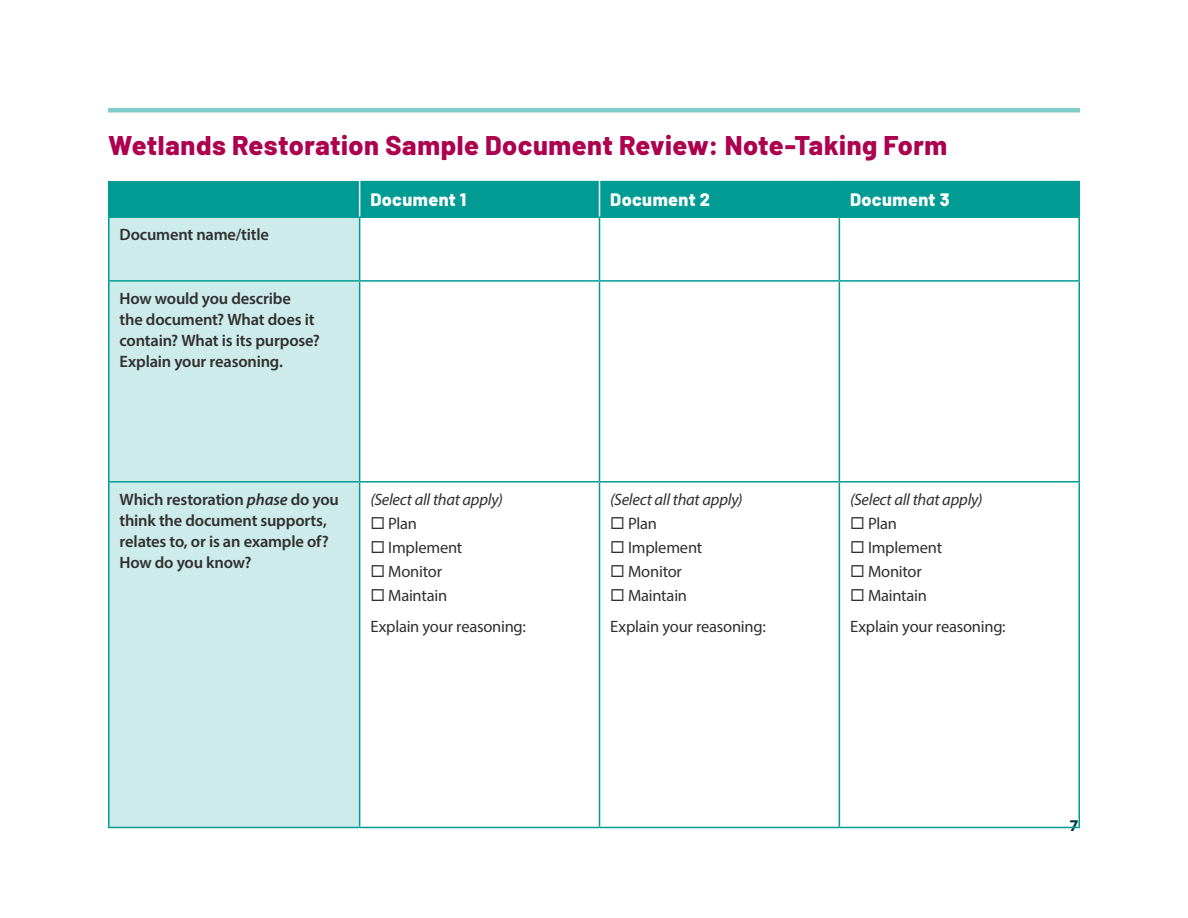
<style>
.page{position:relative;width:1188px;height:918px;background:#fff}
.page>*{position:absolute;margin:0;border:0;box-sizing:border-box;transform-origin:0 0}
.Activity_Header{font:800 27px "Barlow";letter-spacing:.02em;color:#ad004f}
.Section_Header{font:800 18px "Barlow";letter-spacing:.02em;color:#fff}
.Body{font:600 16.5px/21px "Myriad Pro";letter-spacing:-.01em;color:#312f30}
.Body-2{font:16.5px "Myriad Pro";letter-spacing:-.015em;color:#312f30}
.Body-3{font:italic 16.5px "Myriad Pro";letter-spacing:-.015em;color:#312f30}
.t1{font:700 16.5px "Myriad Pro";color:#003844}
.s1{font-style:italic}
</style>
<div class="page">
<hr style="left:108px;top:108px;width:972px;height:4px;background:#80cec9">
<div style="left:109px;top:181px;width:251px;height:36px;background:#009c94"></div>
<div style="left:360px;top:181px;width:718px;height:35px;background:#009c94"></div>
<div style="left:110px;top:218px;width:249px;height:609px;background:#ccebea"></div>
<hr style="left:108px;top:181px;width:2px;height:35px;background:#009c94">
<hr style="left:839px;top:181px;width:1px;height:35px;background:#009c94">
<hr style="left:1078px;top:181px;width:2px;height:35px;background:#009c94">
<hr style="left:108px;top:216px;width:252px;height:2px;background:#009c94">
<hr style="left:108px;top:218px;width:2px;height:62px;background:#009c94">
<hr style="left:360px;top:216px;width:240px;height:2px;background:#009c94">
<hr style="left:359px;top:218px;width:1px;height:62px;background:#009c94">
<hr style="left:600px;top:216px;width:239px;height:2px;background:#009c94">
<hr style="left:599px;top:218px;width:1px;height:62px;background:#009c94">
<hr style="left:839px;top:216px;width:241px;height:2px;background:#009c94">
<hr style="left:839px;top:218px;width:1px;height:62px;background:#009c94">
<hr style="left:1078px;top:218px;width:2px;height:62px;background:#009c94">
<hr style="left:108px;top:280px;width:252px;height:2px;background:#009c94">
<hr style="left:108px;top:282px;width:2px;height:199px;background:#009c94">
<hr style="left:360px;top:280px;width:240px;height:2px;background:#009c94">
<hr style="left:359px;top:282px;width:1px;height:199px;background:#009c94">
<hr style="left:600px;top:280px;width:239px;height:2px;background:#009c94">
<hr style="left:599px;top:282px;width:1px;height:199px;background:#009c94">
<hr style="left:839px;top:280px;width:241px;height:2px;background:#009c94">
<hr style="left:839px;top:282px;width:1px;height:199px;background:#009c94">
<hr style="left:1078px;top:282px;width:2px;height:199px;background:#009c94">
<hr style="left:108px;top:481px;width:252px;height:2px;background:#009c94">
<hr style="left:108px;top:483px;width:2px;height:344px;background:#009c94">
<hr style="left:360px;top:481px;width:240px;height:2px;background:#009c94">
<hr style="left:359px;top:483px;width:1px;height:344px;background:#009c94">
<hr style="left:600px;top:481px;width:239px;height:2px;background:#009c94">
<hr style="left:599px;top:483px;width:1px;height:344px;background:#009c94">
<hr style="left:839px;top:481px;width:241px;height:2px;background:#009c94">
<hr style="left:839px;top:483px;width:1px;height:344px;background:#009c94">
<hr style="left:1078px;top:483px;width:2px;height:344px;background:#009c94">
<hr style="left:108px;top:827px;width:252px;height:1px;background:#009c94">
<hr style="left:360px;top:827px;width:240px;height:1px;background:#009c94">
<hr style="left:600px;top:827px;width:239px;height:1px;background:#009c94">
<hr style="left:839px;top:827px;width:241px;height:1px;background:#009c94">
<hr style="left:359px;top:181px;width:1px;height:35px;background:#fff">
<hr style="left:599px;top:181px;width:1px;height:35px;background:#fff">
<p class="Activity_Header" style="left:108px;top:125px;width:841px">Wetlands Restoration Sample Document Review: Note-Taking Form</p>
<p class="Section_Header" style="left:370px;top:186px;width:97px">Document 1</p>
<p class="Section_Header" style="left:610px;top:186px;width:101px">Document 2</p>
<p class="Section_Header" style="left:850px;top:186px;width:101px">Document 3</p>
<p class="Body" style="left:120px;top:224px;width:151px">Document name/title</p>
<p class="Body" style="left:120px;top:288px;width:202px">How would you describe<br>the document? What does it contain? What is its purpose?<br>Explain your reasoning.</p>
<p class="Body" style="left:120px;top:489px;width:221px">Which restoration <span class="s1">phase</span> do you think the document supports, relates to, or is an example of?<br>How do you know?</p>
<p class="Body-3" style="left:370px;top:489px;width:134px">(Select all that apply)</p>
<p class="Body-2" style="left:370px;top:513px;width:48px">◻ Plan</p>
<p class="Body-2" style="left:370px;top:537px;width:93px">◻ Implement</p>
<p class="Body-2" style="left:370px;top:561px;width:73px">◻ Monitor</p>
<p class="Body-2" style="left:370px;top:585px;width:78px">◻ Maintain</p>
<p class="Body-2" style="left:370px;top:616px;width:157px">Explain your reasoning:</p>
<p class="Body-3" style="left:610px;top:489px;width:134px">(Select all that apply)</p>
<p class="Body-2" style="left:610px;top:513px;width:48px">◻ Plan</p>
<p class="Body-2" style="left:610px;top:537px;width:93px">◻ Implement</p>
<p class="Body-2" style="left:610px;top:561px;width:73px">◻ Monitor</p>
<p class="Body-2" style="left:610px;top:585px;width:78px">◻ Maintain</p>
<p class="Body-2" style="left:610px;top:616px;width:157px">Explain your reasoning:</p>
<p class="Body-3" style="left:850px;top:489px;width:134px">(Select all that apply)</p>
<p class="Body-2" style="left:850px;top:513px;width:48px">◻ Plan</p>
<p class="Body-2" style="left:850px;top:537px;width:93px">◻ Implement</p>
<p class="Body-2" style="left:850px;top:561px;width:73px">◻ Monitor</p>
<p class="Body-2" style="left:850px;top:585px;width:78px">◻ Maintain</p>
<p class="Body-2" style="left:850px;top:616px;width:157px">Explain your reasoning:</p>
<p class="t1" style="left:1069px;top:815px;width:11px">7</p>
</div>
